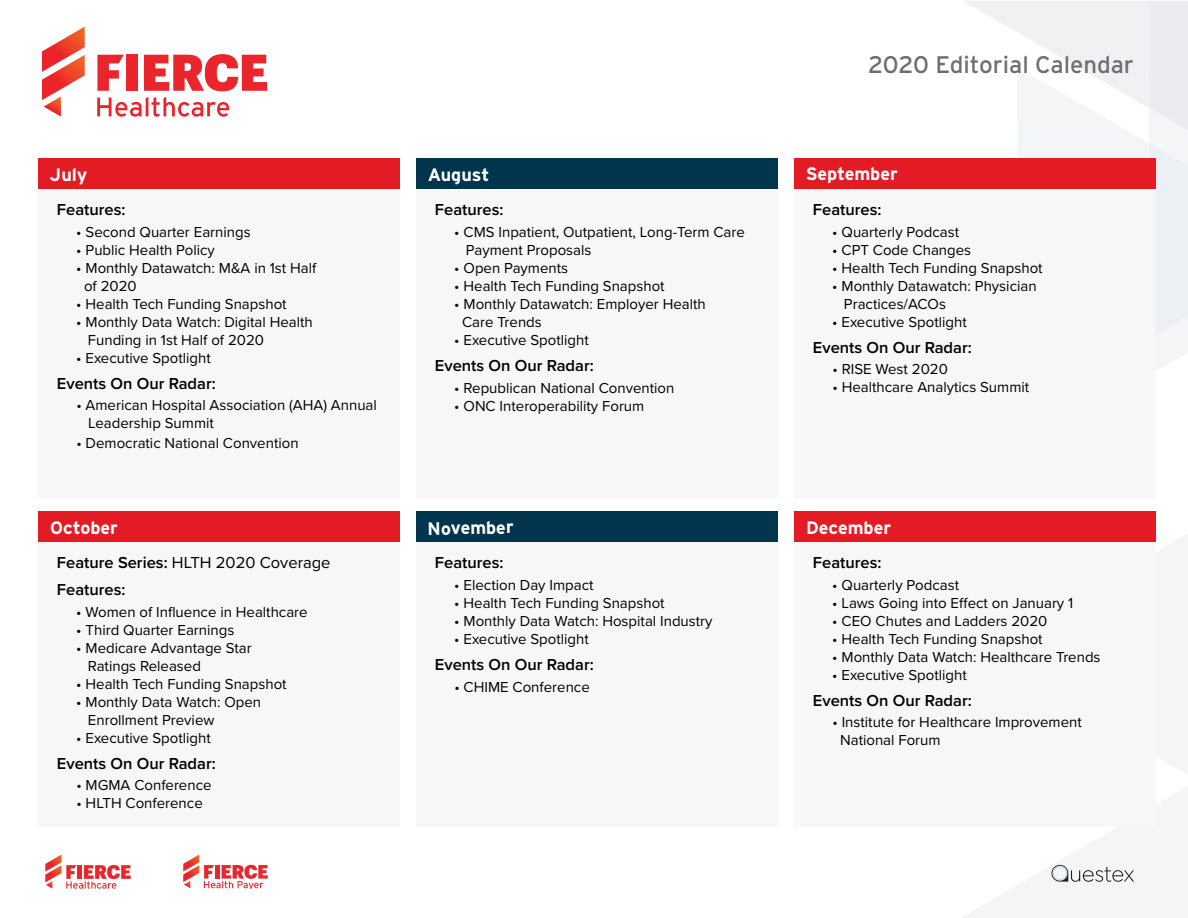
<style>
.page{position:relative;width:1188px;height:918px;background:#fff}
.page>*{position:absolute;margin:0;border:0;box-sizing:border-box;transform-origin:0 0}
.t1{font:24px "Interstate";color:#6d6e71}
.t2{font:700 18px "Interstate";color:#fff}
.t3{font:600 16.5px "Proxima Nova";color:#000}
.t4{font:16.5px "Proxima Nova";color:#000}
.t5{font:15px/18px "Proxima Nova";color:#000}
.s1{font-weight:600}
</style>
<div class="page">
<svg style="left:963px;top:1px;width:225px;height:369px"></svg>
<div style="left:1156px;top:534px;width:32px;height:240px;background:#f3f5f7"></div>
<svg style="left:42px;top:27px;width:43px;height:90px"></svg>
<svg style="left:97px;top:97px;width:132px;height:20px"></svg>
<svg style="left:97px;top:55px;width:27px;height:36px"></svg>
<div style="left:127px;top:55px;width:11px;height:36px;background:#eb252c"></div>
<svg style="left:144px;top:54px;width:123px;height:37px"></svg>
<svg style="left:962px;top:787px;width:226px;height:131px"></svg>
<svg style="left:45px;top:855px;width:86px;height:34px"></svg>
<svg style="left:183px;top:855px;width:85px;height:33px"></svg>
<div style="left:417px;top:159px;width:361px;height:339px;background:#f8f7f7"></div>
<div style="left:417px;top:159px;width:361px;height:30px;background:#00354e"></div>
<div style="left:39px;top:159px;width:361px;height:339px;background:#f8f7f7"></div>
<div style="left:39px;top:159px;width:361px;height:30px;background:#e21b24"></div>
<div style="left:39px;top:512px;width:361px;height:315px;background:#f8f7f7"></div>
<div style="left:39px;top:512px;width:361px;height:30px;background:#e21b24"></div>
<div style="left:795px;top:159px;width:361px;height:339px;background:#f8f7f7"></div>
<div style="left:795px;top:159px;width:361px;height:30px;background:#e21b24"></div>
<div style="left:417px;top:512px;width:361px;height:315px;background:#f8f7f7"></div>
<div style="left:417px;top:512px;width:361px;height:30px;background:#00354e"></div>
<div style="left:795px;top:511px;width:361px;height:316px;background:#f8f7f7"></div>
<div style="left:795px;top:511px;width:361px;height:31px;background:#e21b24"></div>
<p class="t2" style="left:50px;top:165px;width:39px">July</p>
<p class="t3" style="left:57px;top:197px;width:70px">Features:</p>
<p class="t5" style="left:76px;top:222px;width:176px">• Second Quarter Earnings</p>
<p class="t5" style="left:76px;top:240px;width:140px">• Public Health Policy</p>
<p class="t5" style="left:84px;top:258px;width:234px;text-indent:-8px">• Monthly Datawatch: M&amp;A in 1st Half of 2020</p>
<p class="t5" style="left:76px;top:294px;width:212px">• Health Tech Funding Snapshot</p>
<p class="t5" style="left:88px;top:312px;width:226px;text-indent:-12px">• Monthly Data Watch: Digital Health<br>Funding in 1st Half of 2020</p>
<p class="t5" style="left:76px;top:348px;width:136px">• Executive Spotlight</p>
<p class="t3" style="left:57px;top:371px;width:160px">Events On Our Radar:</p>
<p class="t5" style="left:88px;top:396px;width:290px;text-indent:-12px">• American Hospital Association (AHA) Annual<br>Leadership Summit</p>
<p class="t5" style="left:76px;top:433px;width:224px">• Democratic National Convention</p>
<p class="t2" style="left:428px;top:165px;width:63px">August</p>
<p class="t3" style="left:435px;top:197px;width:70px">Features:</p>
<p class="t5" style="left:466px;top:222px;width:280px;text-indent:-12px">• CMS Inpatient, Outpatient, Long-Term Care<br>Payment Proposals</p>
<p class="t5" style="left:454px;top:258px;width:115px">• Open Payments</p>
<p class="t5" style="left:454px;top:276px;width:212px">• Health Tech Funding Snapshot</p>
<p class="t5" style="left:462px;top:294px;width:245px;text-indent:-8px">• Monthly Datawatch: Employer Health<br>Care Trends</p>
<p class="t5" style="left:454px;top:330px;width:136px">• Executive Spotlight</p>
<p class="t3" style="left:435px;top:354px;width:160px">Events On Our Radar:</p>
<p class="t5" style="left:454px;top:379px;width:222px">• Republican National Convention</p>
<p class="t5" style="left:454px;top:397px;width:192px">• ONC Interoperability Forum</p>
<p class="t2" style="left:50px;top:518px;width:69px">October</p>
<p class="t2" style="left:427px;top:518px;width:88px;rotate:-1deg">November</p>
<p class="t4" style="left:57px;top:551px;width:275px"><span class="s1">Feature Series:</span> HLTH 2020 Coverage</p>
<p class="t3" style="left:57px;top:577px;width:70px">Features:</p>
<p class="t5" style="left:76px;top:602px;width:233px">• Women of Influence in Healthcare</p>
<p class="t5" style="left:76px;top:620px;width:160px">• Third Quarter Earnings</p>
<p class="t5" style="left:88px;top:638px;width:165px;text-indent:-12px">• Medicare Advantage Star<br>Ratings Released</p>
<p class="t5" style="left:76px;top:674px;width:212px">• Health Tech Funding Snapshot</p>
<p class="t5" style="left:88px;top:692px;width:175px;text-indent:-12px">• Monthly Data Watch: Open<br>Enrollment Preview</p>
<p class="t5" style="left:76px;top:728px;width:136px">• Executive Spotlight</p>
<p class="t3" style="left:57px;top:751px;width:160px">Events On Our Radar:</p>
<p class="t5" style="left:76px;top:775px;width:137px">• MGMA Conference</p>
<p class="t5" style="left:76px;top:793px;width:128px">• HLTH Conference</p>
<p class="t3" style="left:435px;top:550px;width:70px">Features:</p>
<p class="t5" style="left:454px;top:575px;width:141px">• Election Day Impact</p>
<p class="t5" style="left:454px;top:593px;width:212px">• Health Tech Funding Snapshot</p>
<p class="t5" style="left:454px;top:611px;width:260px">• Monthly Data Watch: Hospital Industry</p>
<p class="t5" style="left:454px;top:629px;width:136px">• Executive Spotlight</p>
<p class="t3" style="left:435px;top:653px;width:160px">Events On Our Radar:</p>
<p class="t5" style="left:454px;top:677px;width:137px">• CHIME Conference</p>
<h1 class="t1" style="left:868px;top:51px;width:267px">2020 Editorial Calendar</h1>
<p class="t2" style="left:806px;top:164px;width:94px">September</p>
<p class="t3" style="left:813px;top:197px;width:70px">Features:</p>
<p class="t5" style="left:832px;top:222px;width:128px">• Quarterly Podcast</p>
<p class="t5" style="left:832px;top:240px;width:140px">• CPT Code Changes</p>
<p class="t5" style="left:832px;top:258px;width:212px">• Health Tech Funding Snapshot</p>
<p class="t5" style="left:844px;top:276px;width:194px;text-indent:-12px">• Monthly Datawatch: Physician<br>Practices/ACOs</p>
<p class="t5" style="left:832px;top:312px;width:136px">• Executive Spotlight</p>
<p class="t3" style="left:813px;top:335px;width:160px">Events On Our Radar:</p>
<p class="t5" style="left:832px;top:360px;width:117px">• RISE West 2020</p>
<p class="t5" style="left:832px;top:378px;width:198px">• Healthcare Analytics Summit</p>
<p class="t2" style="left:806px;top:517px;width:86px">December</p>
<p class="t3" style="left:813px;top:550px;width:70px">Features:</p>
<p class="t5" style="left:832px;top:575px;width:128px">• Quarterly Podcast</p>
<p class="t5" style="left:832px;top:593px;width:242px">• Laws Going into Effect on January 1</p>
<p class="t5" style="left:832px;top:611px;width:217px">• CEO Chutes and Ladders 2020</p>
<p class="t5" style="left:832px;top:629px;width:212px">• Health Tech Funding Snapshot</p>
<p class="t5" style="left:832px;top:647px;width:270px">• Monthly Data Watch: Healthcare Trends</p>
<p class="t5" style="left:832px;top:665px;width:136px">• Executive Spotlight</p>
<p class="t3" style="left:813px;top:688px;width:160px">Events On Our Radar:</p>
<p class="t5" style="left:840px;top:713px;width:243px;text-indent:-8px">• Institute for Healthcare Improvement<br>National Forum</p>
</div>
